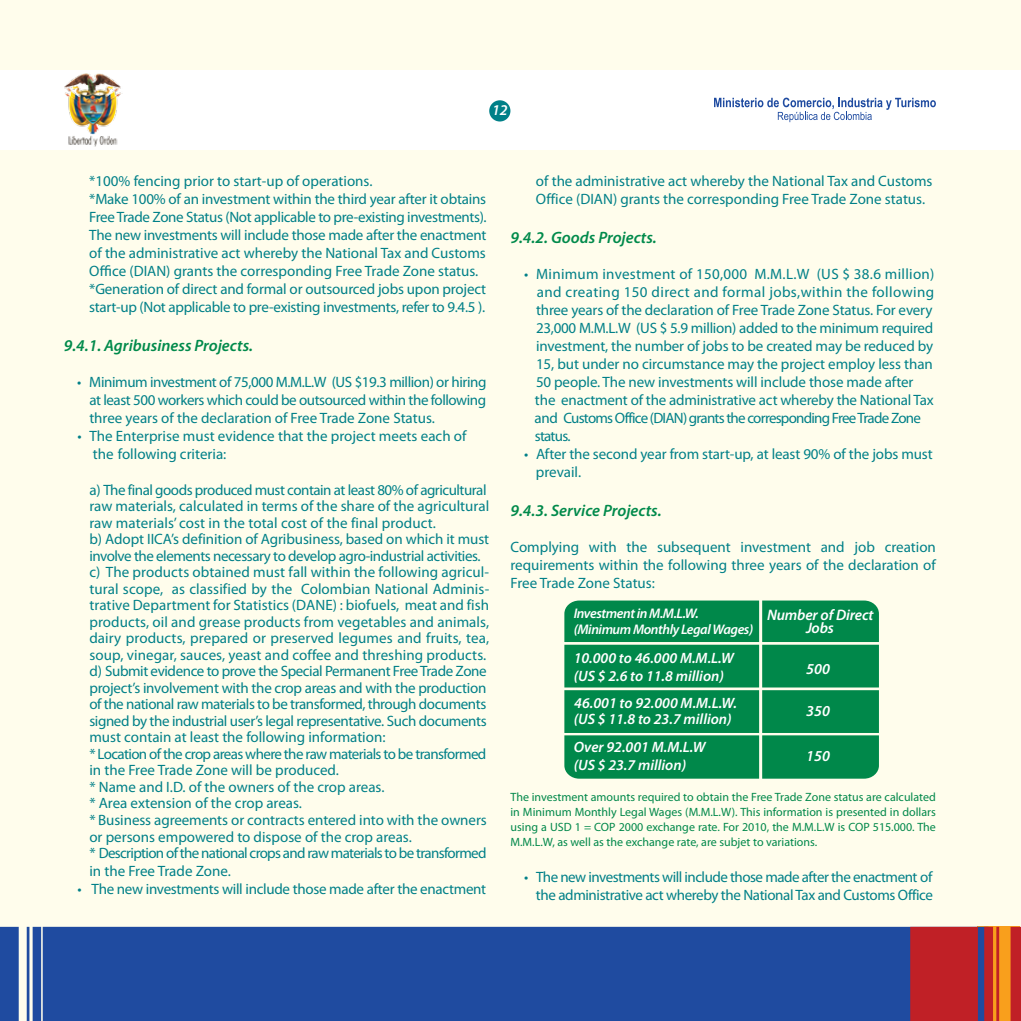
<style>
.page{position:relative;width:1021px;height:1021px;background:#fff}
.page>*{position:absolute;margin:0;border:0;box-sizing:border-box;transform-origin:0 0}
.t1{font:italic 600 16.5px "Myriad Pro";color:#008a4b}
.t2{font:italic 600 15.3px/12.8px "Myriad Pro";letter-spacing:-.01em;color:#fff;text-align:center}
.t3{font:15px/18px "Myriad Pro";letter-spacing:-.01em;color:#008088}
.t4{font:italic 600 15px/18px "Myriad Pro";color:#fff}
.t5{font:15px/18px "Myriad Pro";letter-spacing:-.035em;color:#008088;text-align:right}
.t6{font:italic 600 13.95px/16.8px "Myriad Pro";letter-spacing:-.03em;color:#fff}
.t7{font:12px/15px "Myriad Pro";color:#00884a;text-align:justify}
</style>
<div class="page">
<div style="left:0;top:0;width:1020px;height:1020px;background:#fffdec"></div>
<div style="left:0;top:70px;width:1020px;height:80px;background:#fff"></div>
<div style="left:0;top:926px;width:910px;height:94px;background:#1f4ba0"></div>
<svg style="left:910px;top:920px;width:111px;height:100px;background:#c24038"></svg>
<img style="left:64px;top:73px;width:59px;height:74px">
<svg style="left:714px;top:97px;width:221px;height:25px"></svg>
<div style="left:489px;top:100px;width:21px;height:21px;background:#008088;border-radius:50%"></div>
<svg style="left:564px;top:600px;width:315px;height:178px;background:#149156"></svg>
<p class="t4" style="left:492px;top:101px;width:17px">12</p>
<p class="t3" style="left:89px;top:171px;width:399px">*100% fencing prior to start-up of operations.<br>*Make 100% of an investment within the third year after it obtains Free Trade Zone Status (Not applicable to pre-existing investments).<br>The new investments will include those made after the enactment of the administrative act whereby the National Tax and Customs Office (DIAN) grants the corresponding Free Trade Zone status. *Generation of direct and formal or outsourced jobs upon project start-up (Not applicable to pre-existing investments, refer to 9.4.5 ).</p>
<p class="t1" style="left:64px;top:335px;width:191px">9.4.1. Agribusiness Projects.</p>
<p class="t3" style="left:89px;top:372px;width:398px;text-align:justify;text-indent:-12px">• Minimum investment of 75,000 M.M.L.W (US $19.3 million) or hiring at least 500 workers which could be outsourced within the following three years of the declaration of Free Trade Zone Status.</p>
<p class="t3" style="left:93px;top:426px;width:375px;text-indent:-15px">• The Enterprise must evidence that the project meets each of the following criteria:</p>
<p class="t3" style="left:89px;top:481px;width:401px;line-height:16.5px">a) The final goods produced must contain at least 80% of agricultural raw materials, calculated in terms of the share of the agricultural raw materials’ cost in the total cost of the final product.<br>b) Adopt IICA’s definition of Agribusiness, based on which it must involve the elements necessary to develop agro-industrial activities. c) The products obtained must fall within the following agricul&shy;tural scope, as classified by the Colombian National Adminis&shy;trative Department for Statistics (DANE) : biofuels, meat and fish products, oil and grease products from vegetables and animals, dairy products, prepared or preserved legumes and fruits, tea, soup, vinegar, sauces, yeast and coffee and threshing products. d) Submit evidence to prove the Special Permanent Free Trade Zone project’s involvement with the crop areas and with the production of the national raw materials to be transformed, through documents signed by the industrial user’s legal representative. Such documents must contain at least the following information:<br>* Location of the crop areas where the raw materials to be transformed in the Free Trade Zone will be produced.<br>* Name and I.D. of the owners of the crop areas.<br>* Area extension of the crop areas.<br>* Business agreements or contracts entered into with the owners or persons empowered to dispose of the crop areas.<br>* Description of the national crops and raw materials to be transformed</p>
<p class="t3" style="left:89px;top:861px;width:143px">in the Free Trade Zone.</p>
<p class="t3" style="left:77px;top:879px;width:410px">• The new investments will include those made after the enactment</p>
<p class="t3" style="left:536px;top:171px;width:398px">of the administrative act whereby the National Tax and Customs<br>Office (DIAN) grants the corresponding Free Trade Zone status.</p>
<p class="t1" style="left:510px;top:227px;width:148px">9.4.2. Goods Projects.</p>
<p class="t3" style="left:534px;top:264px;width:401px;text-indent:-10px">• Minimum investment of 150,000 M.M.L.W (US $ 38.6 million) and creating 150 direct and formal jobs,within the following three years of the declaration of Free Trade Zone Status. For every 23,000 M.M.L.W (US $ 5.9 million) added to the minimum required investment, the number of jobs to be created may be reduced by 15, but under no circumstance may the project employ less than 50 people. The new investments will include those made after the enactment of the administrative act whereby the National Tax and Customs Office (DIAN) grants the corresponding Free Trade Zone status.</p>
<p class="t3" style="left:536px;top:444px;width:398px;text-indent:-12px">• After the second year from start-up, at least 90% of the jobs must prevail.</p>
<p class="t1" style="left:510px;top:500px;width:153px">9.4.3. Service Projects.</p>
<p class="t3" style="left:510px;top:537px;width:427px;text-align:justify">Complying with the subsequent investment and job creation requirements within the following three years of the declaration of Free Trade Zone Status:</p>
<p class="t6" style="left:573px;top:604px;width:181px">Investment in M.M.L.W. (Minimum Monthly Legal Wages)</p>
<p class="t4" style="left:573px;top:648px;width:161px">10.000 to 46.000 M.M.L.W (US $ 2.6 to 11.8 million)</p>
<p class="t4" style="left:573px;top:694px;width:165px;line-height:15.9px">46.001 to 92.000 M.M.L.W. (US $ 11.8 to 23.7 million)</p>
<p class="t4" style="left:573px;top:737px;width:133px">Over 92.001 M.M.L.W (US $ 23.7 million)</p>
<p class="t2" style="left:767px;top:608px;width:108px">Number of Direct<br>Jobs</p>
<p class="t2" style="left:806px;top:662px;width:25px">500</p>
<p class="t2" style="left:806px;top:704px;width:25px">350</p>
<p class="t2" style="left:806px;top:749px;width:25px">150</p>
<p class="t7" style="left:510px;top:789px;width:427px">The investment amounts required to obtain the Free Trade Zone status are calculated in Minimum Monthly Legal Wages (M.M.L.W). This information is presented in dollars using a USD 1 = COP 2000 exchange rate. For 2010, the M.M.L.W is COP 515.000. The M.M.L.W, as well as the exchange rate, are subjet to variations.</p>
<p class="t5" style="left:524px;top:867px;width:410px">• The new investments will include those made after the enactment of the administrative act whereby the National Tax and Customs Office</p>
</div>
